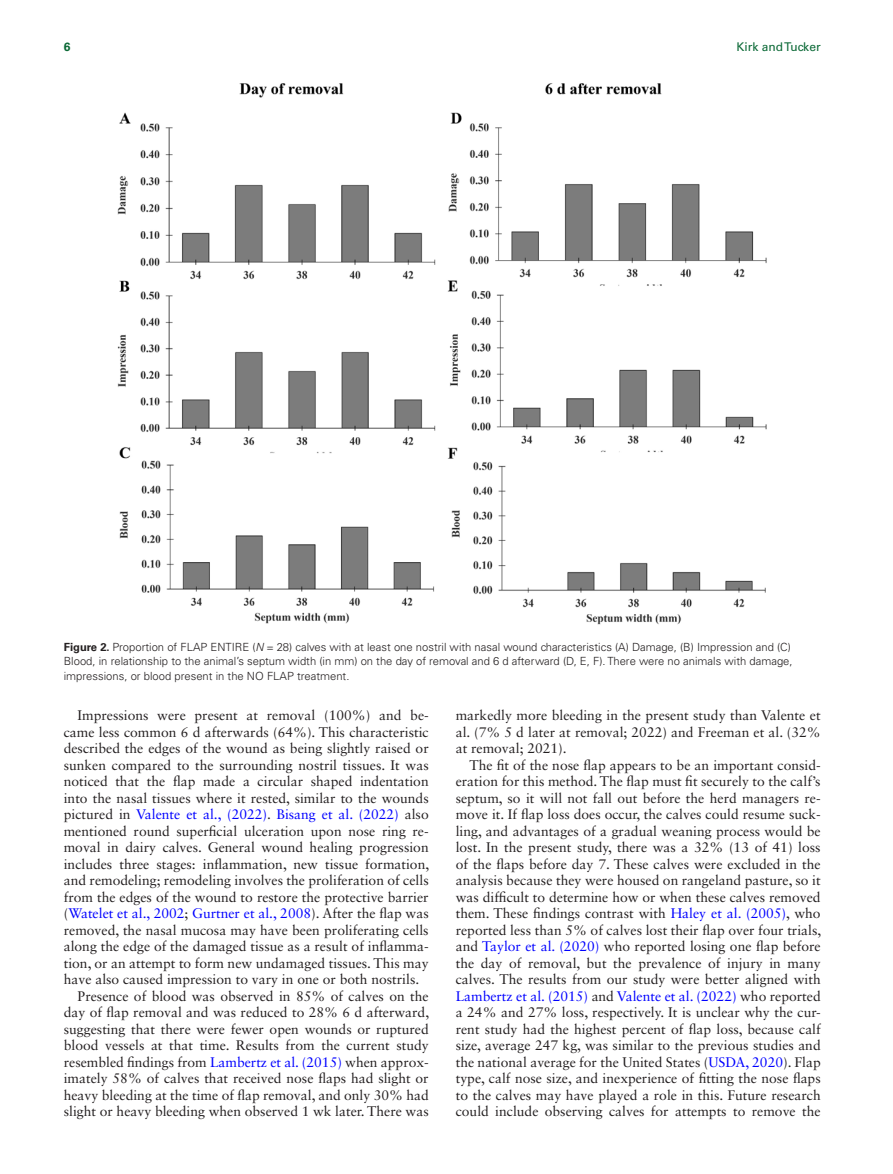
<style>
.page{position:relative;width:893px;height:1174px;background:#fff}
.page>*{position:absolute;margin:0;border:0;box-sizing:border-box;transform-origin:0 0}
.t1{font:13.8px/16.5px "Sabon LT Std";color:#231f20;text-align:justify}
.t2{font:13.8px "Sabon LT Std";color:#00f}
.t3{font:12px "Univers LT Std";color:#0b6936}
.t4{font:700 12px "Univers LT Std";color:#0b6936}
.t5{font:300 11.25px/14.2px "Univers LT Std";color:#231f20}
.s1{font-weight:700}
.s2{font-style:italic}
.s3{color:#231f20}
.s4{color:#00f}
</style>
<div class="page">
<img style="left:117px;top:83px;width:650px;height:542px">
<p class="t4" style="left:64px;top:40px;width:8px">6</p>
<p class="t3" style="left:736px;top:40px;width:86px">Kirk and Tucker</p>
<p class="t5" style="left:64px;top:640px;width:730px"><span class="s1">Figure 2.</span> Proportion of FLAP ENTIRE (<span class="s2">N</span> = 28) calves with at least one nostril with nasal wound characteristics (A) Damage, (B) Impression and (C)<br>Blood, in relationship to the animal’s septum width (in mm) on the day of removal and 6 d afterward (D, E, F). There were no animals with damage, impressions, or blood present in the NO FLAP treatment.</p>
<p class="t1" style="left:78px;top:707px;width:353px">Impressions were present at removal (100%) and be-</p>
<p class="t1" style="left:64px;top:723px;width:366px">came less common 6 d afterwards (64%). This characteristic</p>
<p class="t1" style="left:64px;top:740px;width:366px">described the edges of the wound as being slightly raised or</p>
<p class="t1" style="left:64px;top:756px;width:366px">sunken compared to the surrounding nostril tissues. It was</p>
<p class="t1" style="left:64px;top:773px;width:366px">noticed that the flap made a circular shaped indentation</p>
<p class="t1" style="left:64px;top:789px;width:366px">into the nasal tissues where it rested, similar to the wounds</p>
<p class="t2" style="left:64px;top:806px;width:366px"><span class="s3">pictured in</span> Valente et al., (2022)<span class="s3">.</span> Bisang et al. (2022) <span class="s3">also</span></p>
<p class="t1" style="left:64px;top:822px;width:366px">mentioned round superficial ulceration upon nose ring re-</p>
<p class="t1" style="left:64px;top:839px;width:366px">moval in dairy calves. General wound healing progression</p>
<p class="t1" style="left:64px;top:855px;width:367px">includes three stages: inflammation, new tissue formation,</p>
<p class="t1" style="left:64px;top:872px;width:366px">and remodeling; remodeling involves the proliferation of cells</p>
<p class="t1" style="left:64px;top:888px;width:366px">from the edges of the wound to restore the protective barrier</p>
<p class="t2" style="left:64px;top:905px;width:366px"><span class="s3">(</span>Watelet et al., 2002<span class="s3">;</span> Gurtner et al., 2008<span class="s3">). After the flap was</span></p>
<p class="t1" style="left:64px;top:921px;width:366px">removed, the nasal mucosa may have been proliferating cells</p>
<p class="t1" style="left:64px;top:938px;width:366px">along the edge of the damaged tissue as a result of inflamma-</p>
<p class="t1" style="left:64px;top:954px;width:366px">tion, or an attempt to form new undamaged tissues. This may</p>
<p class="t1" style="left:64px;top:971px;width:357px">have also caused impression to vary in one or both nostrils.</p>
<p class="t1" style="left:78px;top:987px;width:353px">Presence of blood was observed in 85% of calves on the</p>
<p class="t1" style="left:64px;top:1004px;width:367px">day of flap removal and was reduced to 28% 6 d afterward,</p>
<p class="t1" style="left:64px;top:1020px;width:366px">suggesting that there were fewer open wounds or ruptured</p>
<p class="t1" style="left:64px;top:1037px;width:366px">blood vessels at that time. Results from the current study</p>
<p class="t1" style="left:64px;top:1053px;width:366px">resembled findings from <span class="s4">Lambertz et al. (2015)</span> when approx-</p>
<p class="t1" style="left:64px;top:1070px;width:366px">imately 58% of calves that received nose flaps had slight or</p>
<p class="t1" style="left:64px;top:1086px;width:366px">heavy bleeding at the time of flap removal, and only 30% had</p>
<p class="t1" style="left:64px;top:1103px;width:366px">slight or heavy bleeding when observed 1 wk later. There was</p>
<p class="t1" style="left:456px;top:707px;width:366px">markedly more bleeding in the present study than Valente et al. (7% 5 d later at removal; 2022) and Freeman et al. (32% at removal; 2021).</p>
<p class="t1" style="left:456px;top:756px;width:367px;text-indent:14px">The fit of the nose flap appears to be an important consid&shy;eration for this method. The flap must fit securely to the calf’s septum, so it will not fall out before the herd managers re&shy;move it. If flap loss does occur, the calves could resume suck&shy;ling, and advantages of a gradual weaning process would be lost. In the present study, there was a 32% (13 of 41) loss of the flaps before day 7. These calves were excluded in the analysis because they were housed on rangeland pasture, so it was difficult to determine how or when these calves removed them. These findings contrast with <span class="s4">Haley et al. (2005)</span>, who reported less than 5% of calves lost their flap over four trials, and <span class="s4">Taylor et al. (2020)</span> who reported losing one flap before the day of removal, but the prevalence of injury in many calves. The results from our study were better aligned with <span class="s4">Lambertz et al. (2015)</span> and <span class="s4">Valente et al. (2022)</span> who reported a 24% and 27% loss, respectively. It is unclear why the cur&shy;rent study had the highest percent of flap loss, because calf size, average 247 kg, was similar to the previous studies and the national average for the United States (<span class="s4">USDA, 2020</span>). Flap type, calf nose size, and inexperience of fitting the nose flaps to the calves may have played a role in this. Future research could include observing calves for attempts to remove the</p>
</div>
